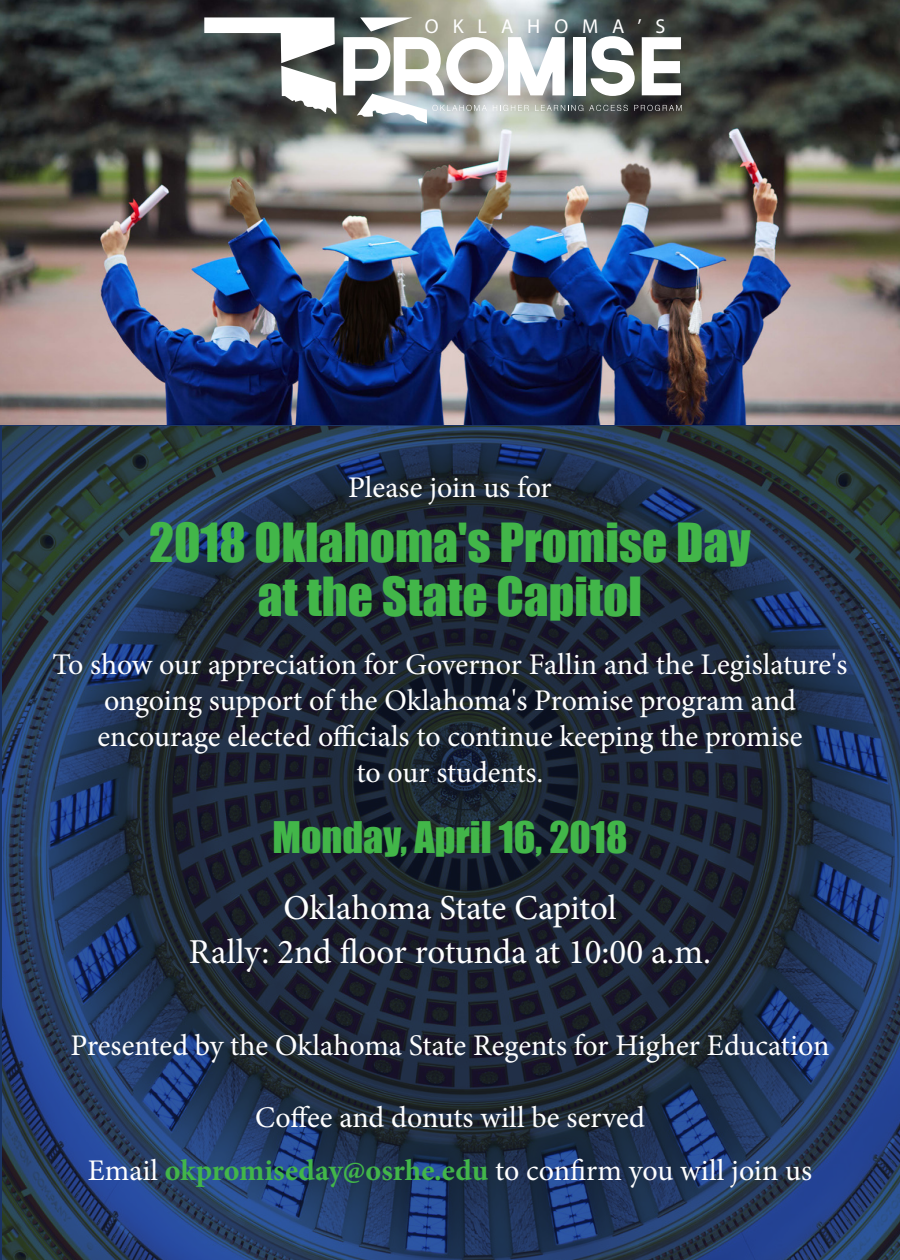
<style>
.page{position:relative;width:900px;height:1260px;background:#fff}
.page>*{position:absolute;margin:0;border:0;box-sizing:border-box;transform-origin:0 0}
.t1{font:49.5px/54px "Impact";color:#42b649;text-align:center}
.t2{font:40px "Impact";color:#42b649}
.t3{font:35px "Minion Pro";letter-spacing:-.005em;color:#fff}
.t4{font:30px/36px "Minion Pro";letter-spacing:-.005em;color:#fff;text-align:center}
.t5{font:20.25px "Helvetica";letter-spacing:.695em;color:#fff}
.s1{font-weight:700;color:#42b649}
</style>
<div class="page">
<img style="left:0;top:0;width:900px;height:425px">
<svg style="left:204px;top:17px;width:132px;height:97px"></svg>
<svg style="left:589px;top:105px;width:39px;height:6px"></svg>
<svg style="left:634px;top:105px;width:48px;height:6px"></svg>
<svg style="left:343px;top:17px;width:240px;height:107px"></svg>
<div style="left:573px;top:37px;width:13px;height:58px;background:#fff"></div>
<svg style="left:591px;top:36px;width:44px;height:60px"></svg>
<svg style="left:642px;top:37px;width:39px;height:58px"></svg>
<img style="left:2px;top:426px;width:898px;height:834px">
<p class="t5" style="left:425px;top:14px;width:242px">OKLAHOMA’S</p>
<p class="t4" style="left:348px;top:469px;width:205px">Please join us for</p>
<p class="t1" style="left:149px;top:514px;width:603px">2018 Oklahoma's Promise Day at the State Capitol</p>
<p class="t4" style="left:53px;top:647px;width:796px">To show our appreciation for Governor Fallin and the Legislature's ongoing support of the Oklahoma's Promise program and encourage elected officials to continue keeping the promise<br>to our students.</p>
<p class="t2" style="left:272px;top:806px;width:357px">Monday, April 16, 2018</p>
<p class="t3" style="left:283px;top:884px;width:335px">Oklahoma State Capitol</p>
<p class="t3" style="left:189px;top:928px;width:524px">Rally: 2nd floor rotunda at 10:00 a.m.</p>
<p class="t4" style="left:71px;top:1028px;width:760px">Presented by the Oklahoma State Regents for Higher Education</p>
<p class="t4" style="left:255px;top:1100px;width:391px">Coffee and donuts will be served</p>
<p class="t4" style="left:88px;top:1152px;width:726px">Email <span class="s1">okpromiseday@osrhe.edu</span> to confirm you will join us</p>
</div>
